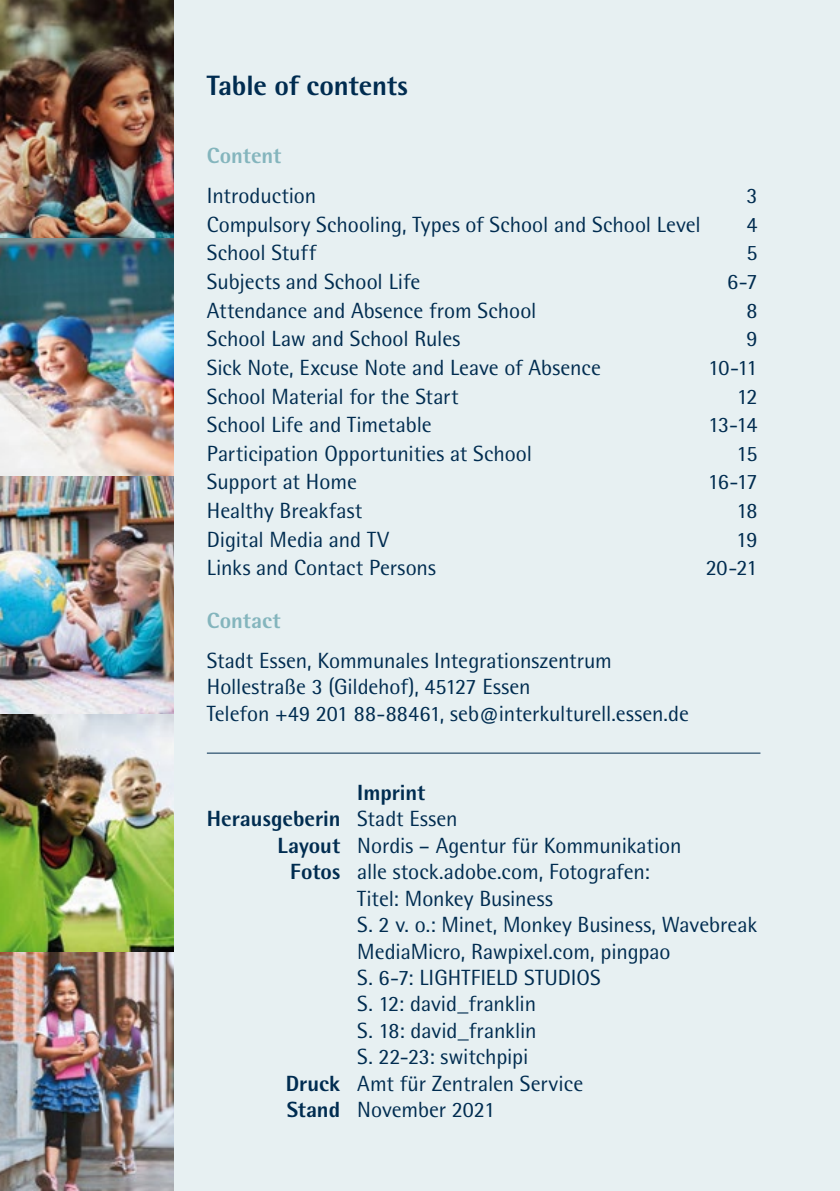
<style>
.page{position:relative;width:840px;height:1191px;background:#fff}
.page>*{position:absolute;margin:0;border:0;box-sizing:border-box;transform-origin:0 0}
.t1{font:800 28px "Rotis Semi Sans";letter-spacing:-.01em;color:#002c50}
.t2{font:22px/26.4px "Rotis Semi Sans";letter-spacing:-.005em;color:#002c50}
.t3{font:800 22px "Rotis Semi Sans";color:#002c50}
.t4{font:800 22px "Rotis Semi Sans";color:#84b5bd}
.s1{font-weight:400}
.s2{font-weight:800}
</style>
<div class="page">
<div style="left:0;top:0;width:839px;height:1191px;background:#e7f0f2"></div>
<hr style="left:207px;top:753px;width:553px;height:1px;background:#002c50">
<img style="left:0;top:0;width:173px;height:952px">
<img style="left:0;top:952px;width:173px;height:239px">
<p class="t1" style="left:207px;top:68px;width:202px">Table of contents</p>
<p class="t4" style="left:207px;top:142px;width:76px">Content</p>
<p class="t2" style="left:207px;top:183px;width:111px">Introduction</p>
<p class="t2" style="left:746px;top:183px;width:13px">3</p>
<p class="t2" style="left:207px;top:211px;width:495px">Compulsory Schooling, Types of School and School Level</p>
<p class="t2" style="left:746px;top:211px;width:13px">4</p>
<p class="t2" style="left:207px;top:240px;width:111px">School Stuff</p>
<p class="t2" style="left:746px;top:240px;width:13px">5</p>
<p class="t2" style="left:207px;top:268px;width:215px">Subjects and School Life</p>
<p class="t2" style="left:726px;top:268px;width:32px">6-7</p>
<p class="t2" style="left:207px;top:297px;width:331px">Attendance and Absence from School</p>
<p class="t2" style="left:746px;top:297px;width:13px">8</p>
<p class="t2" style="left:207px;top:326px;width:255px">School Law and School Rules</p>
<p class="t2" style="left:746px;top:326px;width:13px">9</p>
<p class="t2" style="left:207px;top:354px;width:395px">Sick Note, Excuse Note and Leave of Absence</p>
<p class="t2" style="left:707px;top:354px;width:51px">10-11</p>
<p class="t2" style="left:207px;top:383px;width:253px">School Material for the Start</p>
<p class="t2" style="left:736px;top:383px;width:22px">12</p>
<p class="t2" style="left:207px;top:411px;width:226px">School Life and Timetable</p>
<p class="t2" style="left:707px;top:411px;width:51px">13-14</p>
<p class="t2" style="left:207px;top:440px;width:326px">Participation Opportunities at School</p>
<p class="t2" style="left:736px;top:440px;width:22px">15</p>
<p class="t2" style="left:207px;top:469px;width:151px">Support at Home</p>
<p class="t2" style="left:707px;top:469px;width:51px">16-17</p>
<p class="t2" style="left:207px;top:497px;width:157px">Healthy Breakfast</p>
<p class="t2" style="left:736px;top:497px;width:23px">18</p>
<p class="t2" style="left:207px;top:526px;width:183px">Digital Media and TV</p>
<p class="t2" style="left:735px;top:526px;width:23px">19</p>
<p class="t2" style="left:207px;top:554px;width:230px">Links and Contact Persons</p>
<p class="t2" style="left:705px;top:554px;width:53px">20-21</p>
<p class="t4" style="left:207px;top:606px;width:75px">Contact</p>
<p class="t2" style="left:207px;top:647px;width:483px">Stadt Essen, Kommunales Integrationszentrum<br>Hollestraße 3 (Gildehof), 45127 Essen<br>Telefon +49 201 88-88461, seb@interkulturell.essen.de</p>
<p class="t3" style="left:357px;top:778px;width:70px">Imprint</p>
<p class="t3" style="left:207px;top:805px;width:252px">Herausgeberin <span class="s1">Stadt Essen</span></p>
<p class="t2" style="left:277px;top:832px;width:405px"><span class="s2">Layout</span> Nordis – Agentur für Kommunikation</p>
<p class="t2" style="left:290px;top:858px;width:361px"><span class="s2">Fotos</span> alle stock.adobe.com, Fotografen:</p>
<p class="t2" style="left:357px;top:885px;width:197px">Titel: Monkey Business</p>
<p class="t2" style="left:357px;top:911px;width:401px">S. 2 v. o.: Minet, Monkey Business, Wavebreak</p>
<p class="t2" style="left:357px;top:938px;width:315px">MediaMicro, Rawpixel.com, pingpao</p>
<p class="t2" style="left:357px;top:964px;width:245px">S. 6-7: LIGHTFIELD STUDIOS</p>
<p class="t2" style="left:357px;top:990px;width:180px">S. 12: david_franklin</p>
<p class="t2" style="left:357px;top:1017px;width:181px">S. 18: david_franklin</p>
<p class="t2" style="left:357px;top:1043px;width:173px">S. 22-23: switchpipi</p>
<p class="t2" style="left:285px;top:1070px;width:299px"><span class="s2">Druck</span> Amt für Zentralen Service</p>
<p class="t2" style="left:286px;top:1096px;width:210px"><span class="s2">Stand</span> November 2021</p>
</div>
